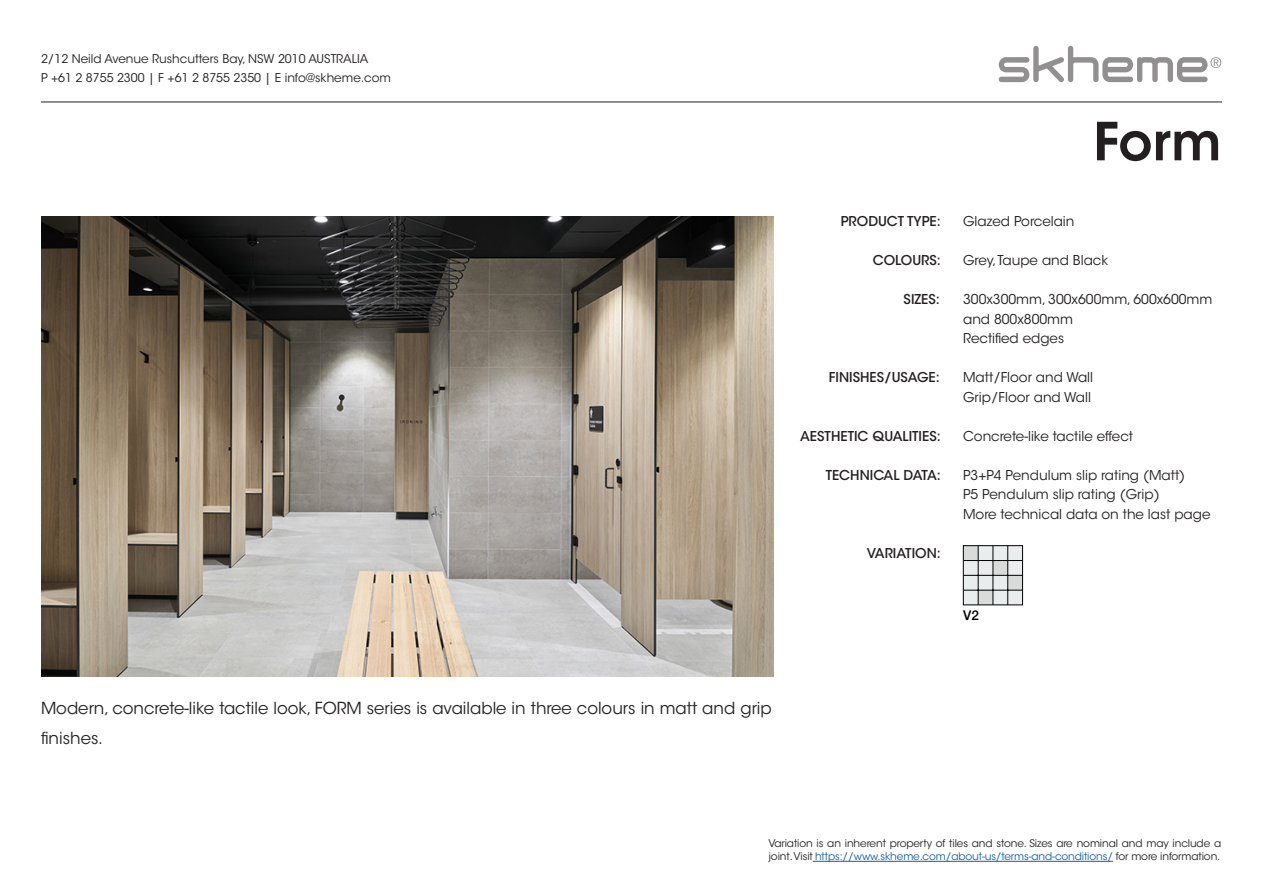
<style>
.page{position:relative;width:1263px;height:893px;background:#fff}
.page>*{position:absolute;margin:0;border:0;box-sizing:border-box;transform-origin:0 0}
.t1{font:600 52.05px "ITC Avant Garde Std";color:#231f20}
.t2{font:16.5px/30px "ITC Avant Garde Std";color:#231f20}
.t3{font:13.5px/19.5px "ITC Avant Garde Std";color:#231f20}
.t4{font:500 13.5px "ITC Avant Garde Std";color:#231f20}
.t5{font:500 13.5px "Helvetica Neue LT Std";color:#000}
.t6{font:12px/19.5px "ITC Avant Garde Std";color:#231f20}
.t7{font:10.5px/13.5px "ITC Avant Garde Std";letter-spacing:-.01em;color:#231f20}
.s1{color:#175d9e}
</style>
<div class="page">
<svg style="left:999px;top:46px;width:222px;height:36px"></svg>
<hr style="left:41px;top:102px;width:1181px;height:1px;background:#231f20">
<hr style="left:813px;top:861px;width:300px;height:1px;background:#175d9e">
<div style="left:963px;top:546px;width:59px;height:59px;background:#eaeded"></div>
<div style="left:963px;top:546px;width:15px;height:14px;background:#d9dbdb"></div>
<div style="left:993px;top:561px;width:15px;height:14px;background:#d9dbdb"></div>
<div style="left:978px;top:590px;width:15px;height:15px;background:#d9dbdb"></div>
<div style="left:1008px;top:575px;width:14px;height:15px;background:#d9dbdb"></div>
<div style="left:963px;top:545px;width:60px;height:60px;border:1px solid #000"></div>
<hr style="left:978px;top:546px;width:1px;height:59px;background:#000">
<hr style="left:993px;top:546px;width:1px;height:59px;background:#000">
<hr style="left:1007px;top:546px;width:1px;height:59px;background:#000">
<hr style="left:963px;top:590px;width:59px;height:1px;background:#000">
<hr style="left:963px;top:575px;width:59px;height:1px;background:#000">
<hr style="left:963px;top:560px;width:59px;height:1px;background:#000">
<img style="left:41px;top:216px;width:732px;height:461px">
<p class="t6" style="left:41px;top:49px;width:352px">2/12 Neild Avenue Rushcutters Bay, NSW 2010 AUSTRALIA<br>P +61 2 8755 2300 | F +61 2 8755 2350 | E info@skheme.com</p>
<p class="t4" style="left:841px;top:213px;width:101px">PRODUCT TYPE:</p>
<p class="t4" style="left:873px;top:252px;width:69px">COLOURS:</p>
<p class="t4" style="left:903px;top:291px;width:38px">SIZES:</p>
<p class="t4" style="left:829px;top:369px;width:113px">FINISHES/USAGE:</p>
<p class="t4" style="left:800px;top:427px;width:142px">AESTHETIC QUALITIES:</p>
<p class="t4" style="left:826px;top:466px;width:117px">TECHNICAL DATA:</p>
<p class="t4" style="left:867px;top:544px;width:75px">VARIATION:</p>
<h1 class="t1" style="left:1093px;top:108px;width:129px">Form</h1>
<p class="t3" style="left:963px;top:212px;width:113px">Glazed Porcelain</p>
<p class="t3" style="left:963px;top:251px;width:147px">Grey, Taupe and Black</p>
<p class="t3" style="left:963px;top:290px;width:251px">300x300mm, 300x600mm, 600x600mm and 800x800mm</p>
<p class="t3" style="left:963px;top:329px;width:103px">Rectified edges</p>
<p class="t3" style="left:963px;top:368px;width:131px">Matt/Floor and Wall</p>
<p class="t3" style="left:963px;top:387px;width:129px">Grip/Floor and Wall</p>
<p class="t3" style="left:963px;top:426px;width:172px">Concrete-like tactile effect</p>
<p class="t3" style="left:963px;top:465px;width:224px">P3+P4 Pendulum slip rating (Matt)</p>
<p class="t3" style="left:963px;top:485px;width:198px">P5 Pendulum slip rating (Grip)</p>
<p class="t3" style="left:963px;top:504px;width:249px">More technical data on the last page</p>
<p class="t5" style="left:963px;top:607px;width:17px">V2</p>
<p class="t2" style="left:41px;top:694px;width:732px">Modern, concrete-like tactile look, FORM series is available in three colours in matt and grip finishes.</p>
<p class="t7" style="left:768px;top:836px;width:454px">Variation is an inherent property of tiles and stone. Sizes are nominal and may include a joint. Visit <span class="s1">https://www.skheme.com/about-us/terms-and-conditions/</span> for more information.</p>
</div>
